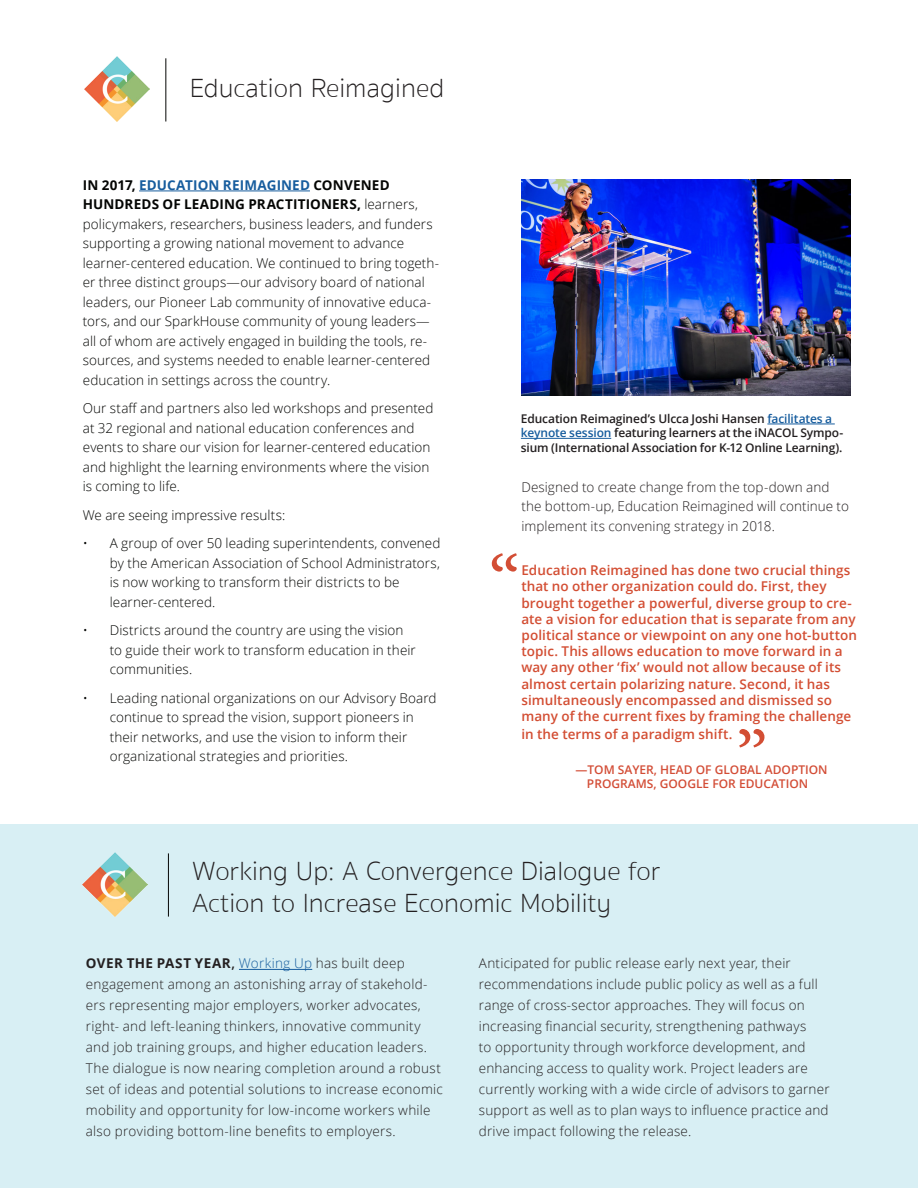
<style>
.page{position:relative;width:918px;height:1188px;background:#fff}
.page>*{position:absolute;margin:0;border:0;box-sizing:border-box;transform-origin:0 0}
.t1{font:79.5px "Minion Pro";color:#d34e35}
.t2{font:79.5px "Minion Pro";color:#d34e34}
.t3{font:100 27px/32.4px "Sukhumvit Set";color:#231f20}
.BODY_TEXT{font:300 13.5px/19.5px "Open Sans";letter-spacing:.005em;color:#040503}
.BODY_TEXT-2{font:300 13.5px/21px "Open Sans";letter-spacing:.015em;color:#231f20}
.QUOTE{font:600 13.5px/16.2px "Open Sans";letter-spacing:.005em;color:#d34e33}
.t4{font:600 12px/14.4px "Open Sans";letter-spacing:-.01em;color:#231f20}
.QUOTE-2{font:600 12px/13.5px "Open Sans";color:#d34d36}
.s1{font-weight:700}
.s2{font-weight:700;color:#175d9e}
.s3{color:#175d9e}
.s4{font-weight:600}
</style>
<div class="page">
<div style="left:0;top:824px;width:918px;height:364px;background:#d8eff4"></div>
<img style="left:522px;top:180px;width:328px;height:216px">
<hr style="left:239px;top:969px;width:73px;height:1px;background:#175d9e">
<hr style="left:767px;top:424px;width:68px;height:1px;background:#175d9e">
<hr style="left:521px;top:438px;width:90px;height:1px;background:#175d9e">
<hr style="left:165px;top:58px;width:1px;height:64px;background:#040503">
<img style="left:84px;top:57px;width:65px;height:65px">
<hr style="left:168px;top:853px;width:1px;height:64px;background:#040503">
<img style="left:82px;top:852px;width:65px;height:65px">
<hr style="left:139px;top:191px;width:171px;height:1px;background:#175d9e">
<p class="t3" style="left:190px;top:73px;width:256px">Education Reimagined</p>
<p class="BODY_TEXT" style="left:83px;top:175px;width:358px"><span class="s1">IN 2017,</span> <span class="s2">EDUCATION REIMAGINED</span> <span class="s1">CONVENED HUNDREDS OF LEADING PRACTITIONERS,</span> learners, policymakers, researchers, business leaders, and funders supporting a growing national movement to advance learner-centered education. We continued to bring togeth&shy;er three distinct groups—our advisory board of national leaders, our Pioneer Lab community of innovative educa&shy;tors, and our SparkHouse community of young leaders— all of whom are actively engaged in building the tools, re&shy;sources, and systems needed to enable learner-centered education in settings across the country.</p>
<p class="BODY_TEXT" style="left:83px;top:398px;width:352px">Our staff and partners also led workshops and presented at 32 regional and national education conferences and events to share our vision for learner-centered education and highlight the learning environments where the vision is coming to life.</p>
<p class="BODY_TEXT" style="left:83px;top:505px;width:204px">We are seeing impressive results:</p>
<p class="BODY_TEXT" style="left:110px;top:533px;width:332px;text-indent:-27px">• A group of over 50 leading superintendents, convened by the American Association of School Administrators, is now working to transform their districts to be learner-centered.</p>
<p class="BODY_TEXT" style="left:110px;top:620px;width:307px;text-indent:-27px">• Districts around the country are using the vision to guide their work to transform education in their communities.</p>
<p class="BODY_TEXT" style="left:110px;top:688px;width:328px;text-indent:-27px">• Leading national organizations on our Advisory Board continue to spread the vision, support pioneers in their networks, and use the vision to inform their organizational strategies and priorities.</p>
<p class="t4" style="left:521px;top:411px;width:324px">Education Reimagined’s Ulcca Joshi Hansen <span class="s3">facilitates a keynote session</span> featuring learners at the iNACOL Sympo&shy;sium (International Association for K-12 Online Learning).</p>
<p class="BODY_TEXT-2" style="left:521px;top:477px;width:329px;line-height:19.5px">Designed to create change from the top-down and the bottom-up, Education Reimagined will continue to implement its convening strategy in 2018.</p>
<p class="t1" style="left:488px;top:532px;width:33px">“</p>
<p class="QUOTE" style="left:521px;top:562px;width:337px">Education Reimagined has done two crucial things that no other organization could do. First, they brought together a powerful, diverse group to cre&shy;ate a vision for education that is separate from any political stance or viewpoint on any one hot-button topic. This allows education to move forward in a way any other ‘fix’ would not allow because of its almost certain polarizing nature. Second, it has simultaneously encompassed and dismissed so many of the current fixes by framing the challenge</p>
<p class="QUOTE" style="left:521px;top:726px;width:213px">in the terms of a paradigm shift.</p>
<p class="QUOTE-2" style="left:587px;top:763px;width:242px;text-indent:-12px">—TOM SAYER, HEAD OF GLOBAL ADOPTION<br>PROGRAMS, GOOGLE FOR EDUCATION</p>
<p class="t2" style="left:736px;top:707px;width:33px">”</p>
<p class="t3" style="left:192px;top:855px;width:470px">Working Up: A Convergence Dialogue for<br>Action to Increase Economic Mobility</p>
<p class="BODY_TEXT-2" style="left:86px;top:953px;width:359px"><span class="s1">OVER THE PAST YEAR</span><span class="s4">,</span> <span class="s3">Working Up</span> has built deep engagement among an astonishing array of stakehold&shy;ers representing major employers, worker advocates, right- and left-leaning thinkers, innovative community and job training groups, and higher education leaders.<br>The dialogue is now nearing completion around a robust set of ideas and potential solutions to increase economic mobility and opportunity for low-income workers while also providing bottom-line benefits to employers.</p>
<p class="BODY_TEXT-2" style="left:479px;top:953px;width:352px">Anticipated for public release early next year, their recommendations include public policy as well as a full range of cross-sector approaches. They will focus on increasing financial security, strengthening pathways<br>to opportunity through workforce development, and enhancing access to quality work. Project leaders are currently working with a wide circle of advisors to garner support as well as to plan ways to influence practice and drive impact following the release.</p>
</div>
